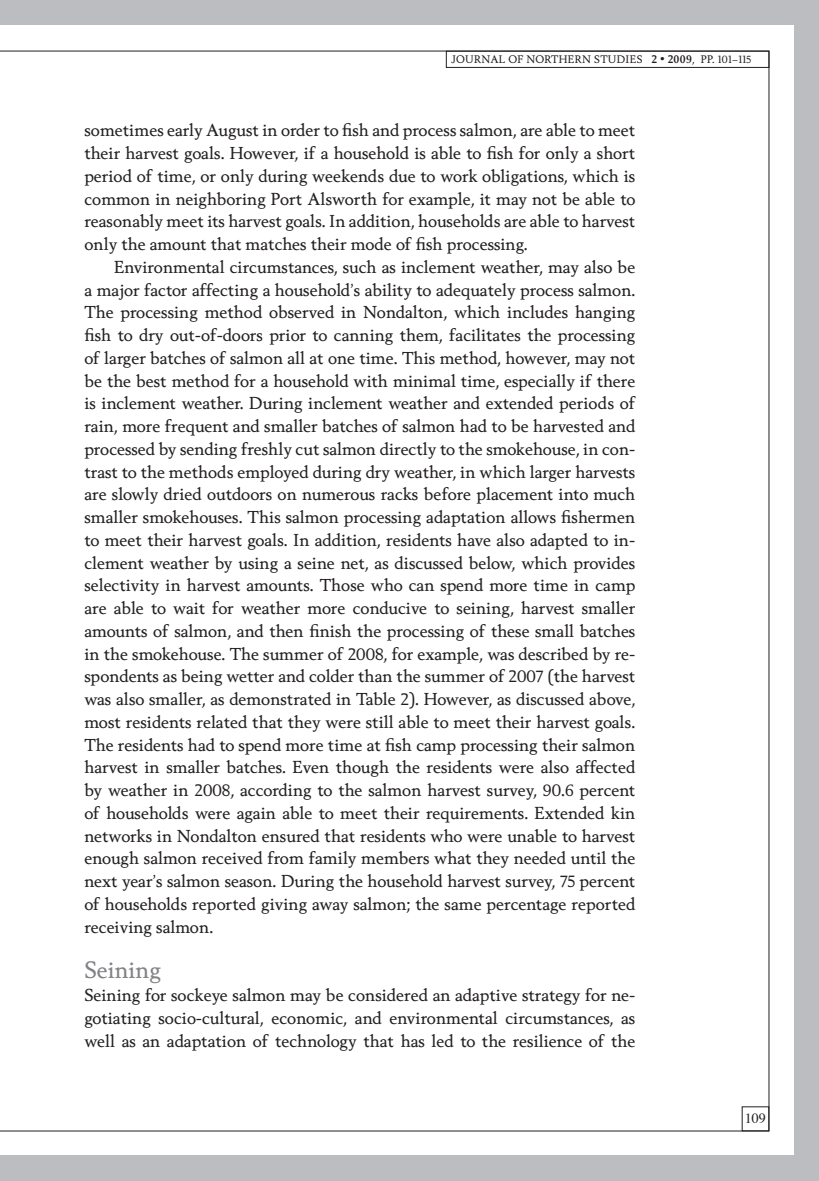
<style>
.page{position:relative;width:819px;height:1181px;background:#fff}
.page>*{position:absolute;margin:0;border:0;box-sizing:border-box;transform-origin:0 0}
.t1{font:22.75px "Berling Nova Text";color:#808285}
.t2{font:16.62px/22.8px "Berling Nova Text";color:#231f20;text-align:justify}
.t3{font:14px "Times";color:#231f20}
.t4{font:10.5px "Berling Nova Text";letter-spacing:.03em;color:#231f20}
.s1{font-weight:700}
</style>
<div class="page">
<div style="left:794px;top:0;width:25px;height:1181px;background:#bcbdc0"></div>
<div style="left:0;top:0;width:819px;height:25px;background:#bcbdc0"></div>
<div style="left:0;top:1155px;width:819px;height:26px;background:#bcbdc0"></div>
<div style="left:446px;top:51px;width:323px;height:17px;border:1px solid #231f20"></div>
<p class="t4" style="left:451px;top:53px;width:9px">journal</p>
<p class="t4" style="left:508px;top:53px;width:27px">of northern</p>
<p class="t4" style="left:594px;top:53px;width:8px">studies</p>
<p class="t4" style="left:651px;top:53px;width:101px"><span class="s1">2</span> <sup>•</sup> <span class="s1">2009</span>, pp. 101–115</p>
<p class="t2" style="left:84px;top:119px;width:552px">sometimes early August in order to fish and process salmon, are able to meet their harvest goals. However, if a household is able to fish for only a short period of time, or only during weekends due to work obligations, which is common in neighboring Port Alsworth for example, it may not be able to reasonably meet its harvest goals. In addition, households are able to harvest only the amount that matches their mode of fish processing.</p>
<p class="t2" style="left:84px;top:255px;width:552px;text-indent:30px">Environmental circumstances, such as inclement weather, may also be a major factor affecting a household’s ability to adequately process salmon.<br>The processing method observed in Nondalton, which includes hanging fish to dry out-of-doors prior to canning them, facilitates the processing of larger batches of salmon all at one time. This method, however, may not be the best method for a household with minimal time, especially if there is inclement weather. During inclement weather and extended periods of rain, more frequent and smaller batches of salmon had to be harvested and processed by sending freshly cut salmon directly to the smokehouse, in con&shy;trast to the methods employed during dry weather, in which larger harvests are slowly dried outdoors on numerous racks before placement into much smaller smokehouses. This salmon processing adaptation allows fishermen to meet their harvest goals. In addition, residents have also adapted to in&shy;clement weather by using a seine net, as discussed below, which provides selectivity in harvest amounts. Those who can spend more time in camp are able to wait for weather more conducive to seining, harvest smaller amounts of salmon, and then finish the processing of these small batches in the smokehouse. The summer of 2008, for example, was described by re&shy;spondents as being wetter and colder than the summer of 2007 (the harvest was also smaller, as demonstrated in Table 2). However, as discussed above, most residents related that they were still able to meet their harvest goals.<br>The residents had to spend more time at fish camp processing their salmon harvest in smaller batches. Even though the residents were also affected by weather in 2008, according to the salmon harvest survey, 90.6 percent of households were again able to meet their requirements. Extended kin networks in Nondalton ensured that residents who were unable to harvest enough salmon received from family members what they needed until the next year’s salmon season. During the household harvest survey, 75 percent of households reported giving away salmon; the same percentage reported receiving salmon.</p>
<h1 class="t1" style="left:84px;top:955px;width:78px">Seining</h1>
<p class="t2" style="left:84px;top:983px;width:552px">Seining for sockeye salmon may be considered an adaptive strategy for ne&shy;gotiating socio-cultural, economic, and environmental circumstances, as well as an adaptation of technology that has led to the resilience of the</p>
<p class="t3" style="left:744px;top:1105px;width:22px">109</p>
</div>
